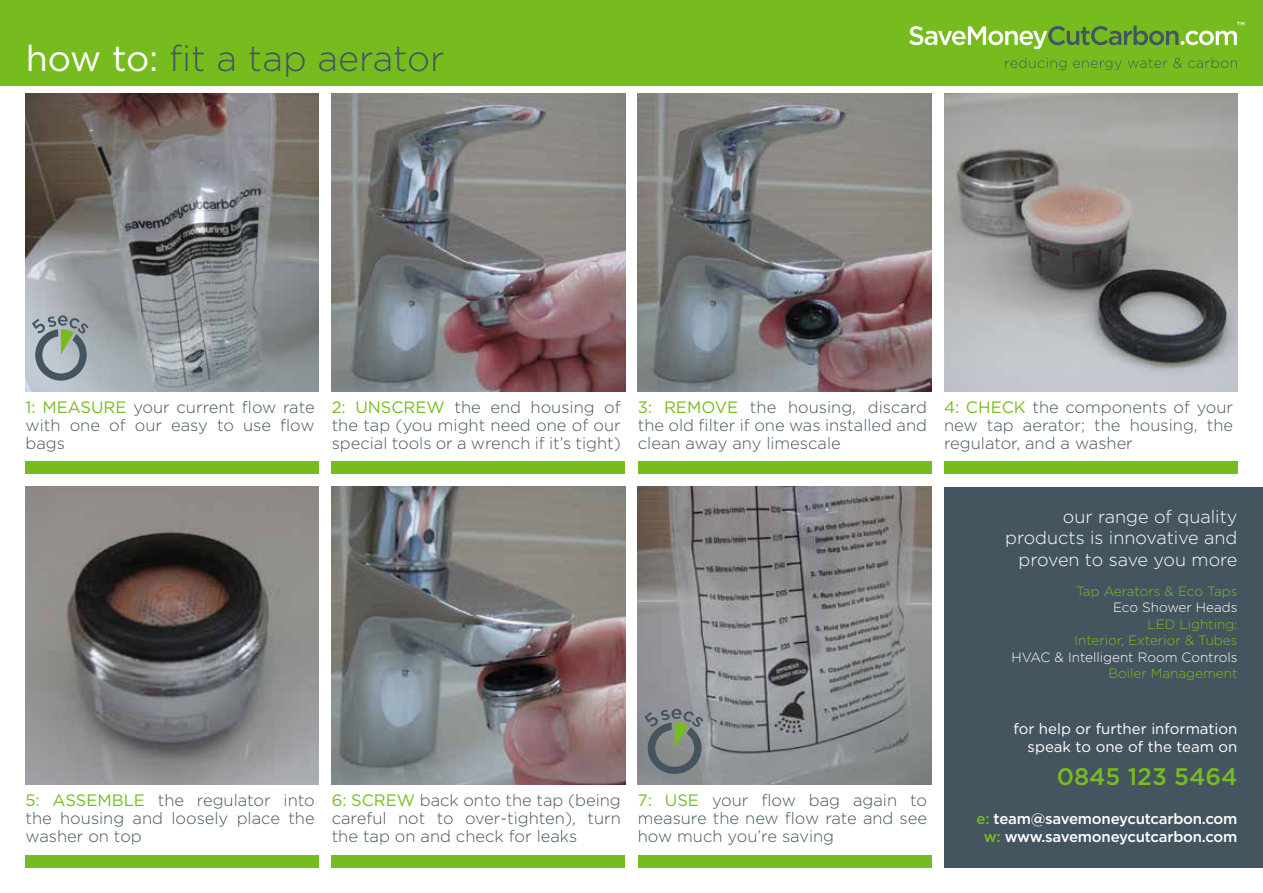
<style>
.page{position:relative;width:1263px;height:893px;background:#fff}
.page>*{position:absolute;margin:0;border:0;box-sizing:border-box;transform-origin:0 0}
.t1{font:300 36px "Gotham";color:#455560}
.t2{font:500 24px "Gotham";color:#77bc1f}
.t3{font:300 18px/21.6px "Gotham";color:#fff;text-align:right}
.t4{font:300 16.5px/18px "Gotham";color:#455560;text-align:justify}
.t5{font:500 15px/18px "Gotham";letter-spacing:-.015em;color:#fff;text-align:center}
.t6{font:15px/18px "Gotham";color:#fff;text-align:right}
.t7{font:300 13.5px/16.5px "Gotham";color:#77bc1f;text-align:right}
.t8{font:300 13.5px "Gotham";color:#fff}
.s1{font-weight:400;color:#fff}
.s2{font-weight:400;color:#77bc1f}
.s3{color:#77bc1f}
</style>
<div class="page">
<div style="left:332px;top:461px;width:293px;height:13px;background:#77bc1f"></div>
<div style="left:638px;top:461px;width:293px;height:13px;background:#77bc1f"></div>
<div style="left:944px;top:461px;width:293px;height:13px;background:#77bc1f"></div>
<div style="left:26px;top:855px;width:293px;height:12px;background:#77bc1f"></div>
<div style="left:332px;top:855px;width:293px;height:12px;background:#77bc1f"></div>
<div style="left:26px;top:461px;width:293px;height:13px;background:#77bc1f"></div>
<div style="left:638px;top:855px;width:293px;height:12px;background:#77bc1f"></div>
<img style="left:332px;top:94px;width:293px;height:297px">
<img style="left:638px;top:94px;width:293px;height:297px">
<img style="left:944px;top:94px;width:293px;height:297px">
<img style="left:332px;top:487px;width:293px;height:297px">
<img style="left:26px;top:94px;width:293px;height:297px">
<img style="left:638px;top:487px;width:293px;height:297px">
<img style="left:26px;top:487px;width:293px;height:297px">
<div style="left:944px;top:487px;width:319px;height:380px;background:#455560"></div>
<div style="left:0;top:0;width:1263px;height:85px;background:#77bc1f"></div>
<svg style="left:1005px;top:58px;width:61px;height:12px"></svg>
<svg style="left:1073px;top:60px;width:49px;height:10px"></svg>
<svg style="left:1128px;top:58px;width:39px;height:10px"></svg>
<svg style="left:1173px;top:58px;width:9px;height:10px"></svg>
<svg style="left:1188px;top:58px;width:49px;height:10px"></svg>
<svg style="left:909px;top:22px;width:335px;height:27px"></svg>
<svg style="left:32px;top:315px;width:56px;height:66px;background:#919f9f"></svg>
<svg style="left:644px;top:709px;width:59px;height:65px;background:#757f7c"></svg>
<h1 class="t1" style="left:26px;top:36px;width:420px"><span class="s1">how to:</span> fit a tap aerator</h1>
<p class="t4" style="left:26px;top:398px;width:291px"><span class="s2">1: MEASURE</span> your current flow rate with one of our easy to use flow bags</p>
<p class="t4" style="left:332px;top:398px;width:291px"><span class="s2">2: UNSCREW</span> the end housing of the tap (you might need one of our special tools or a wrench if it’s tight)</p>
<p class="t4" style="left:638px;top:398px;width:291px"><span class="s2">3: REMOVE</span> the housing, discard the old filter if one was installed and clean away any limescale</p>
<p class="t4" style="left:944px;top:398px;width:291px"><span class="s2">4: CHECK</span> the components of your new tap aerator; the housing, the regulator, and a washer</p>
<p class="t3" style="left:1005px;top:505px;width:234px">our range of quality products is innovative and proven to save you more</p>
<p class="t7" style="left:1076px;top:582px;width:163px">Tap Aerators &amp; Eco Taps</p>
<p class="t8" style="left:1113px;top:599px;width:126px">Eco Shower Heads</p>
<p class="t7" style="left:1074px;top:615px;width:165px">LED Lighting:<br>Interior, Exterior &amp; Tubes</p>
<p class="t8" style="left:1011px;top:648px;width:227px">HVAC &amp; Intelligent Room Controls</p>
<p class="t7" style="left:1108px;top:665px;width:131px">Boiler Management</p>
<p class="t4" style="left:26px;top:791px;width:291px"><span class="s2">5: ASSEMBLE</span> the regulator into the housing and loosely place the washer on top</p>
<p class="t4" style="left:332px;top:791px;width:291px"><span class="s2">6: SCREW</span> back onto the tap (being careful not to over-tighten), turn the tap on and check for leaks</p>
<p class="t4" style="left:638px;top:791px;width:291px"><span class="s2">7: USE</span> your flow bag again to measure the new flow rate and see how much you’re saving</p>
<p class="t6" style="left:1013px;top:719px;width:226px">for help or further information speak to one of the team on</p>
<h2 class="t2" style="left:1057px;top:761px;width:182px">0845 123 5464</h2>
<p class="t5" style="left:976px;top:809px;width:262px"><span class="s3">e:</span> team@savemoneycutcarbon.com <span class="s3">w:</span> www.savemoneycutcarbon.com</p>
</div>
